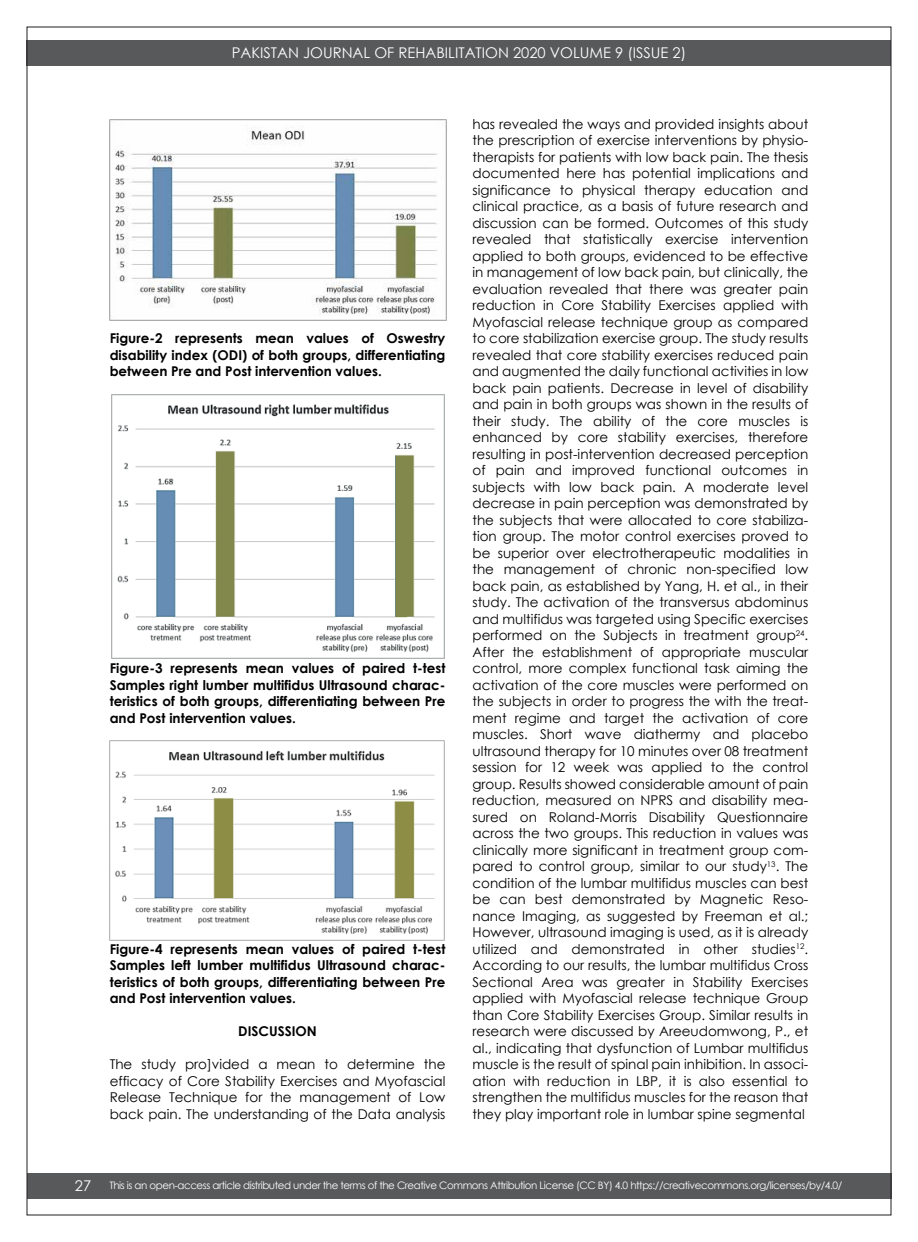
<style>
.page{position:relative;width:918px;height:1242px;background:#fff}
.page>*{position:absolute;margin:0;border:0;box-sizing:border-box;transform-origin:0 0}
.t1{font:14.7px "Century Gothic";color:#fff}
.t2{font:13.5px/16.5px "Century Gothic";color:#000;text-align:justify}
.t3{font:700 13.5px/16.5px "Century Gothic";color:#010101;text-align:justify}
.t4{font:700 13.5px "Century Gothic";color:#000}
.t5{font:10.35px "Century Gothic";letter-spacing:-.04em;color:#fff}
</style>
<div class="page">
<div style="left:27px;top:40px;width:864px;height:26px;background:#58595b"></div>
<div style="left:27px;top:1173px;width:864px;height:26px;background:#58595b"></div>
<img style="left:110px;top:741px;width:334px;height:200px">
<img style="left:110px;top:120px;width:337px;height:200px">
<img style="left:111px;top:395px;width:334px;height:264px">
<p class="t1" style="left:232px;top:43px;width:456px">PAKISTAN JOURNAL OF REHABILITATION 2020 VOLUME 9 (ISSUE 2)</p>
<p class="t3" style="left:110px;top:330px;width:337px">Figure-2 represents mean values of Oswestry disability index (ODI) of both groups, differentiating between Pre and Post intervention values.</p>
<p class="t3" style="left:110px;top:660px;width:337px">Figure-3 represents mean values of paired t-test Samples right lumber multifidus Ultrasound charac&shy;teristics of both groups, differentiating between Pre and Post intervention values.</p>
<p class="t3" style="left:110px;top:940px;width:337px">Figure-4 represents mean values of paired t-test Samples left lumber multifidus Ultrasound charac&shy;teristics of both groups, differentiating between Pre and Post intervention values.</p>
<p class="t4" style="left:238px;top:1023px;width:80px">DISCUSSION</p>
<p class="t2" style="left:110px;top:1056px;width:337px">The study pro]vided a mean to determine the efficacy of Core Stability Exercises and Myofascial Release Technique for the management of Low back pain. The understanding of the Data analysis</p>
<p class="t2" style="left:472px;top:115px;width:337px">has revealed the ways and provided insights about the prescription of exercise interventions by physio&shy;therapists for patients with low back pain. The thesis documented here has potential implications and significance to physical therapy education and clinical practice, as a basis of future research and discussion can be formed. Outcomes of this study revealed that statistically exercise intervention applied to both groups, evidenced to be effective in management of low back pain, but clinically, the evaluation revealed that there was greater pain reduction in Core Stability Exercises applied with Myofascial release technique group as compared to core stabilization exercise group. The study results revealed that core stability exercises reduced pain and augmented the daily functional activities in low back pain patients. Decrease in level of disability and pain in both groups was shown in the results of their study. The ability of the core muscles is enhanced by core stability exercises, therefore resulting in post-intervention decreased perception of pain and improved functional outcomes in subjects with low back pain. A moderate level decrease in pain perception was demonstrated by the subjects that were allocated to core stabiliza&shy;tion group. The motor control exercises proved to be superior over electrotherapeutic modalities in the management of chronic non-specified low back pain, as established by Yang, H. et al., in their study. The activation of the transversus abdominus and multifidus was targeted using Specific exercises performed on the Subjects in treatment group<sup>24</sup>.<br>After the establishment of appropriate muscular control, more complex functional task aiming the activation of the core muscles were performed on the subjects in order to progress the with the treat&shy;ment regime and target the activation of core muscles. Short wave diathermy and placebo ultrasound therapy for 10 minutes over 08 treatment session for 12 week was applied to the control group. Results showed considerable amount of pain reduction, measured on NPRS and disability mea&shy;sured on Roland-Morris Disability Questionnaire across the two groups. This reduction in values was clinically more significant in treatment group com&shy;pared to control group, similar to our study<sup>13</sup>. The condition of the lumbar multifidus muscles can best be can best demonstrated by Magnetic Reso&shy;nance Imaging, as suggested by Freeman et al.; However, ultrasound imaging is used, as it is already utilized and demonstrated in other studies<sup>12</sup>.<br>According to our results, the lumbar multifidus Cross Sectional Area was greater in Stability Exercises applied with Myofascial release technique Group than Core Stability Exercises Group. Similar results in research were discussed by Areeudomwong, P., et al., indicating that dysfunction of Lumbar multifidus muscle is the result of spinal pain inhibition. In associ&shy;ation with reduction in LBP, it is also essential to strengthen the multifidus muscles for the reason that they play important role in lumbar spine segmental</p>
<p class="t1" style="left:75px;top:1176px;width:18px">27</p>
<p class="t5" style="left:109px;top:1179px;width:734px">This is an open-access article distributed under the terms of the Creative Commons Attribution License (CC BY) 4.0 https://creativecommons.org/licenses/by/4.0/</p>
</div>
